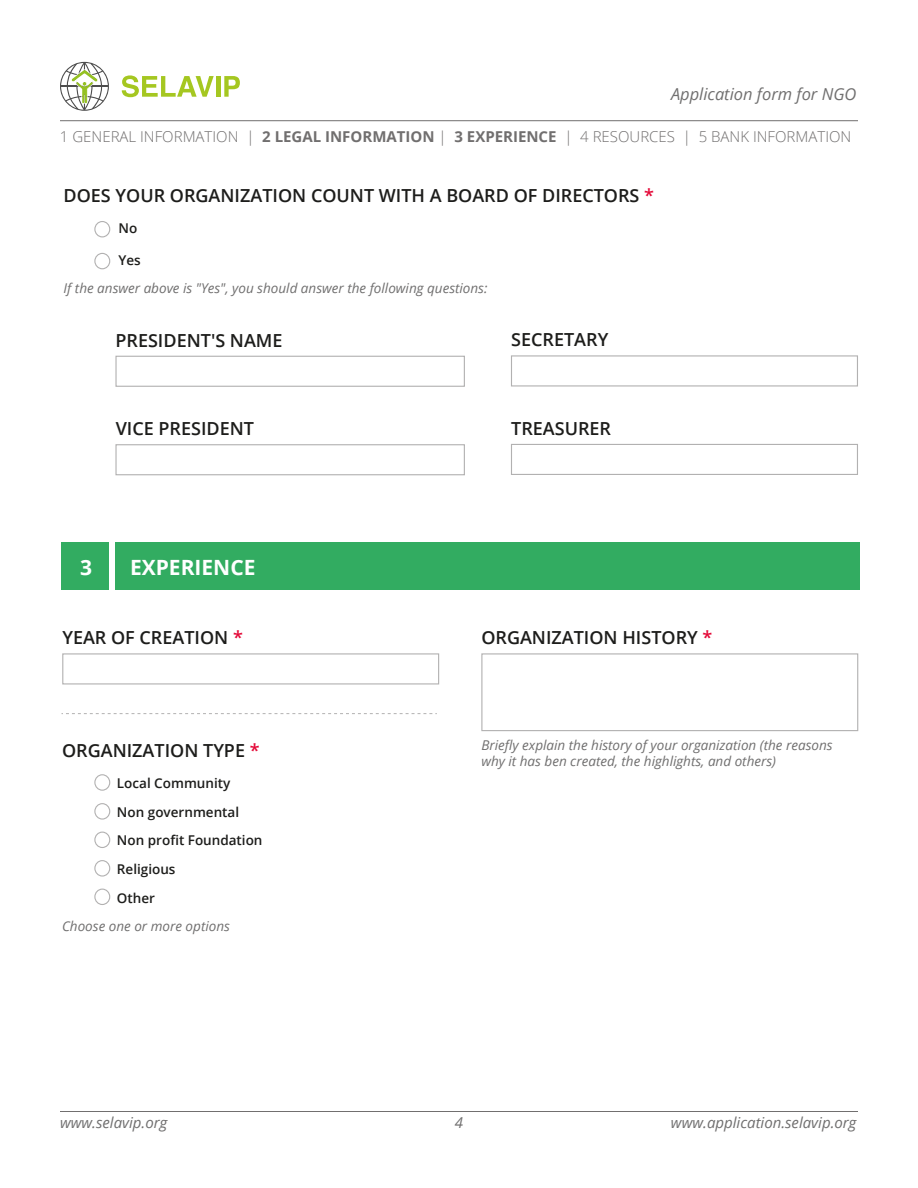
<style>
.page{position:relative;width:918px;height:1188px;background:#fff}
.page>*{position:absolute;margin:0;border:0;box-sizing:border-box;transform-origin:0 0}
.t1{font:700 21px "Open Sans";color:#fff}
.t2{font:600 18px "Open Sans";color:#1d1d1b}
.t3{font:italic 16.5px "Open Sans";color:#706f6f}
.t4{font:300 15px "Open Sans";color:#716f6f}
.t5{font:italic 15px "Open Sans";color:#706f6f}
.t6{font:italic 13.5px/16.2px "Open Sans";color:#706f6f}
.t7{font:600 13.5px/28.8px "Open Sans";color:#1d1d1b}
.s1{font-weight:700}
.s2{color:#e40837}
</style>
<div class="page">
<hr style="left:60px;top:120px;width:798px;height:1px;background:#716f6f">
<svg style="left:122px;top:75px;width:92px;height:22px"></svg>
<hr style="left:216px;top:76px;width:4px;height:21px;background:#a5c721">
<svg style="left:224px;top:76px;width:16px;height:21px"></svg>
<svg style="left:60px;top:62px;width:49px;height:49px"></svg>
<div style="left:94px;top:221px;width:16px;height:16px;border:1px solid #b2b1b1;border-radius:50%"></div>
<div style="left:94px;top:253px;width:16px;height:16px;border:1px solid #b2b1b1;border-radius:50%"></div>
<div style="left:115px;top:356px;width:350px;height:31px;border:1px solid #b2b1b1"></div>
<div style="left:115px;top:444px;width:350px;height:31px;border:1px solid #b2b1b1"></div>
<div style="left:511px;top:355px;width:347px;height:32px;border:1px solid #b2b1b1"></div>
<div style="left:511px;top:444px;width:347px;height:31px;border:1px solid #b2b1b1"></div>
<div style="left:62px;top:542px;width:47px;height:48px;background:#32ac61"></div>
<div style="left:115px;top:542px;width:745px;height:48px;background:#32ac61"></div>
<div style="left:62px;top:653px;width:377px;height:31px;border:1px solid #b2b1b1"></div>
<div style="left:481px;top:653px;width:377px;height:78px;border:1px solid #b2b1b1"></div>
<div style="left:94px;top:774px;width:16px;height:17px;border:1px solid #b2b1b1;border-radius:50%"></div>
<div style="left:94px;top:803px;width:16px;height:17px;border:1px solid #b2b1b1;border-radius:50%"></div>
<div style="left:94px;top:832px;width:16px;height:16px;border:1px solid #b2b1b1;border-radius:50%"></div>
<div style="left:94px;top:860px;width:16px;height:17px;border:1px solid #b2b1b1;border-radius:50%"></div>
<div style="left:94px;top:889px;width:16px;height:16px;border:1px solid #b2b1b1;border-radius:50%"></div>
<svg style="left:62px;top:713px;width:375px;height:1px"></svg>
<hr style="left:60px;top:1111px;width:798px;height:1px;background:#716f6f">
<p class="t3" style="left:671px;top:82px;width:187px">Application form for NGO</p>
<p class="t4" style="left:60px;top:126px;width:793px">1 GENERAL INFORMATION | <span class="s1">2 LEGAL INFORMATION</span> | <span class="s1">3 EXPERIENCE</span> | 4 RESOURCES | 5 BANK INFORMATION</p>
<h2 class="t2" style="left:64px;top:183px;width:592px">DOES YOUR ORGANIZATION COUNT WITH A BOARD OF DIRECTORS <span class="s2">*</span></h2>
<p class="t7" style="left:118px;top:214px;width:20px">No</p>
<p class="t7" style="left:118px;top:245px;width:24px">Yes</p>
<p class="t6" style="left:64px;top:280px;width:425px">If the answer above is "Yes", you should answer the following questions:</p>
<h2 class="t2" style="left:115px;top:327px;width:169px">PRESIDENT'S NAME</h2>
<h2 class="t2" style="left:511px;top:327px;width:99px">SECRETARY</h2>
<h2 class="t2" style="left:116px;top:416px;width:140px">VICE PRESIDENT</h2>
<h2 class="t2" style="left:511px;top:415px;width:101px">TREASURER</h2>
<h1 class="t1" style="left:80px;top:552px;width:13px">3</h1>
<h1 class="t1" style="left:130px;top:553px;width:127px">EXPERIENCE</h1>
<h2 class="t2" style="left:62px;top:625px;width:182px">YEAR OF CREATION <span class="s2">*</span></h2>
<h2 class="t2" style="left:481px;top:625px;width:233px">ORGANIZATION HISTORY <span class="s2">*</span></h2>
<h2 class="t2" style="left:62px;top:738px;width:199px">ORGANIZATION TYPE <span class="s2">*</span></h2>
<p class="t7" style="left:117px;top:768px;width:147px">Local Community<br>Non governmental<br>Non profit Foundation<br>Religious<br>Other</p>
<p class="t6" style="left:62px;top:917px;width:169px">Choose one or more options</p>
<p class="t6" style="left:481px;top:736px;width:353px">Briefly explain the history of your organization (the reasons why it has ben created, the highlights, and others)</p>
<p class="t5" style="left:60px;top:1112px;width:109px">www.selavip.org</p>
<p class="t5" style="left:455px;top:1112px;width:10px">4</p>
<p class="t5" style="left:671px;top:1112px;width:187px">www.application.selavip.org</p>
</div>
